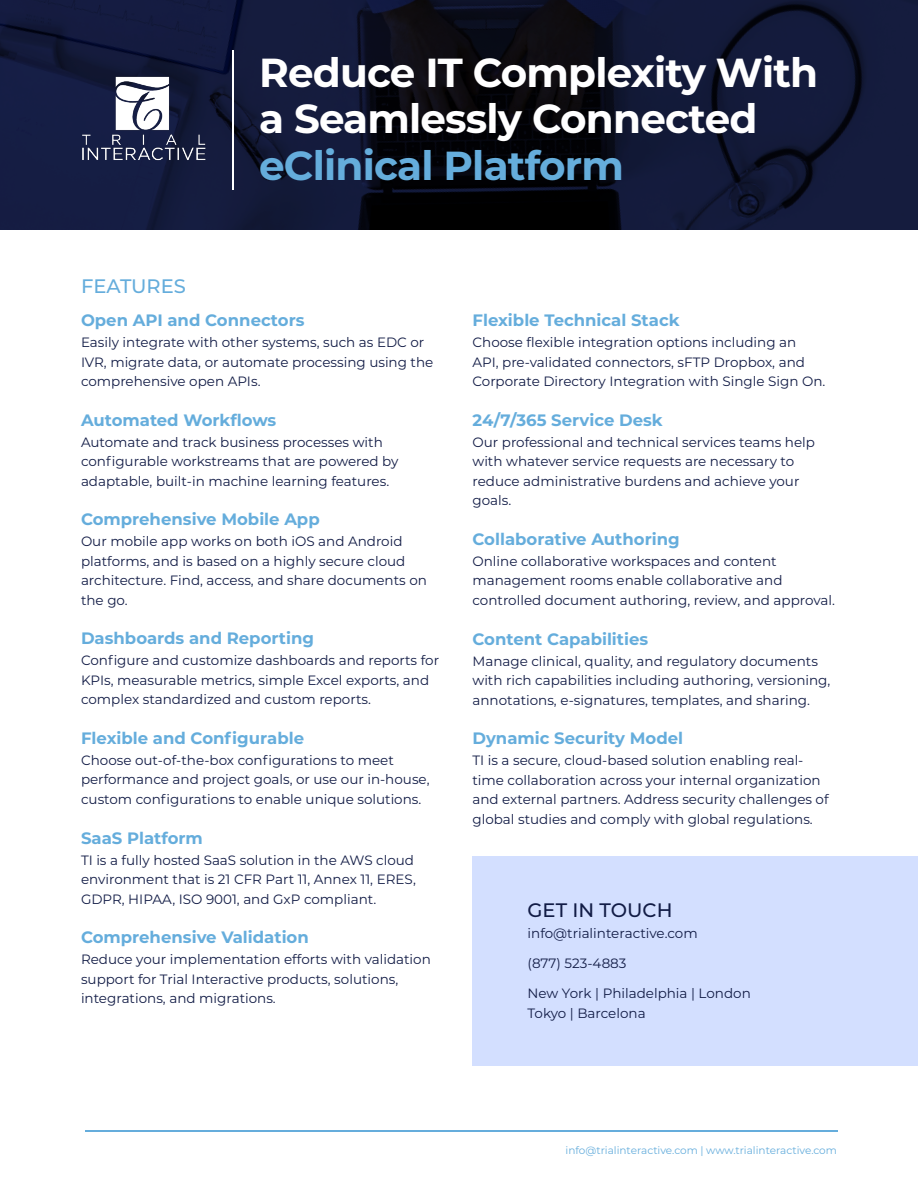
<style>
.page{position:relative;width:918px;height:1188px;background:#fff}
.page>*{position:absolute;margin:0;border:0;box-sizing:border-box;transform-origin:0 0}
.t1{font:700 40.5px/46.5px "Montserrat";letter-spacing:-.02em;color:#fff}
.Heading_Lvl_1{font:500 19.5px "Montserrat";color:#121c46}
.Heading_Lvl_1-2{font:500 19.5px "Montserrat";color:#65addc}
.Heading_Lvl_2{font:700 16.5px "Montserrat";color:#65addc}
.Body_Copy{font:13.5px/19.5px "Montserrat";color:#121c46}
.t2{font:10.5px "Montserrat";color:#65addc}
.s1{color:#65addc}
</style>
<div class="page">
<hr style="left:86px;top:1130px;width:752px;height:2px;background:#65addc">
<div style="left:472px;top:857px;width:446px;height:209px;background:#d3dfff"></div>
<svg style="left:0;top:0;width:918px;height:230px;background:#0f142d"></svg>
<hr style="left:233px;top:50px;width:1px;height:139px;background:#fff">
<img style="left:81px;top:73px;width:127px;height:89px">
<p class="t1" style="left:259px;top:47px;width:561px">Reduce IT Complexity With a Seamlessly Connected <span class="s1">eClinical Platform</span></p>
<p class="Heading_Lvl_1-2" style="left:81px;top:273px;width:107px">FEATURES</p>
<p class="Heading_Lvl_2" style="left:81px;top:308px;width:225px">Open API and Connectors</p>
<p class="Body_Copy" style="left:81px;top:332px;width:354px">Easily integrate with other systems, such as EDC or<br>IVR, migrate data, or automate processing using the comprehensive open APIs.</p>
<p class="Heading_Lvl_2" style="left:81px;top:408px;width:197px">Automated Workflows</p>
<p class="Body_Copy" style="left:81px;top:432px;width:319px">Automate and track business processes with configurable workstreams that are powered by adaptable, built-in machine learning features.</p>
<p class="Heading_Lvl_2" style="left:81px;top:508px;width:240px">Comprehensive Mobile App</p>
<p class="Body_Copy" style="left:81px;top:531px;width:347px">Our mobile app works on both iOS and Android platforms, and is based on a highly secure cloud architecture. Find, access, and share documents on the go.</p>
<p class="Heading_Lvl_2" style="left:81px;top:627px;width:235px">Dashboards and Reporting</p>
<p class="Body_Copy" style="left:81px;top:650px;width:360px">Configure and customize dashboards and reports for<br>KPIs, measurable metrics, simple Excel exports, and complex standardized and custom reports.</p>
<p class="Heading_Lvl_2" style="left:81px;top:726px;width:225px">Flexible and Configurable</p>
<p class="Body_Copy" style="left:81px;top:750px;width:350px">Choose out-of-the-box configurations to meet performance and project goals, or use our in-house, custom configurations to enable unique solutions.</p>
<p class="Heading_Lvl_2" style="left:81px;top:826px;width:123px">SaaS Platform</p>
<p class="Body_Copy" style="left:81px;top:850px;width:336px">TI is a fully hosted SaaS solution in the AWS cloud environment that is 21 CFR Part 11, Annex 11, ERES,<br>GDPR, HIPAA, ISO 9001, and GxP compliant.</p>
<p class="Heading_Lvl_2" style="left:81px;top:926px;width:229px">Comprehensive Validation</p>
<p class="Body_Copy" style="left:81px;top:949px;width:351px">Reduce your implementation efforts with validation support for Trial Interactive products, solutions, integrations, and migrations.</p>
<p class="Heading_Lvl_2" style="left:472px;top:309px;width:209px">Flexible Technical Stack</p>
<p class="Body_Copy" style="left:472px;top:332px;width:354px">Choose flexible integration options including an<br>API, pre-validated connectors, sFTP Dropbox, and<br>Corporate Directory Integration with Single Sign On.</p>
<p class="Heading_Lvl_2" style="left:472px;top:408px;width:192px">24/7/365 Service Desk</p>
<p class="Body_Copy" style="left:472px;top:432px;width:344px">Our professional and technical services teams help with whatever service requests are necessary to reduce administrative burdens and achieve your goals.</p>
<p class="Heading_Lvl_2" style="left:472px;top:527px;width:209px">Collaborative Authoring</p>
<p class="Body_Copy" style="left:472px;top:551px;width:364px">Online collaborative workspaces and content management rooms enable collaborative and controlled document authoring, review, and approval.</p>
<p class="Heading_Lvl_2" style="left:472px;top:627px;width:177px">Content Capabilities</p>
<p class="Body_Copy" style="left:472px;top:650px;width:359px">Manage clinical, quality, and regulatory documents with rich capabilities including authoring, versioning, annotations, e-signatures, templates, and sharing.</p>
<p class="Heading_Lvl_2" style="left:472px;top:727px;width:212px">Dynamic Security Model</p>
<p class="Body_Copy" style="left:472px;top:750px;width:358px">TI is a secure, cloud-based solution enabling real&shy;time collaboration across your internal organization and external partners. Address security challenges of global studies and comply with global regulations.</p>
<p class="Heading_Lvl_1" style="left:528px;top:896px;width:146px">GET IN TOUCH</p>
<p class="Body_Copy" style="left:528px;top:923px;width:172px">info@trialinteractive.com</p>
<p class="Body_Copy" style="left:528px;top:953px;width:100px">(877) 523-4883</p>
<p class="Body_Copy" style="left:528px;top:983px;width:225px">New York | Philadelphia | London<br>Tokyo | Barcelona</p>
<p class="t2" style="left:566px;top:1143px;width:273px">info@trialinteractive.com | www.trialinteractive.com</p>
</div>
